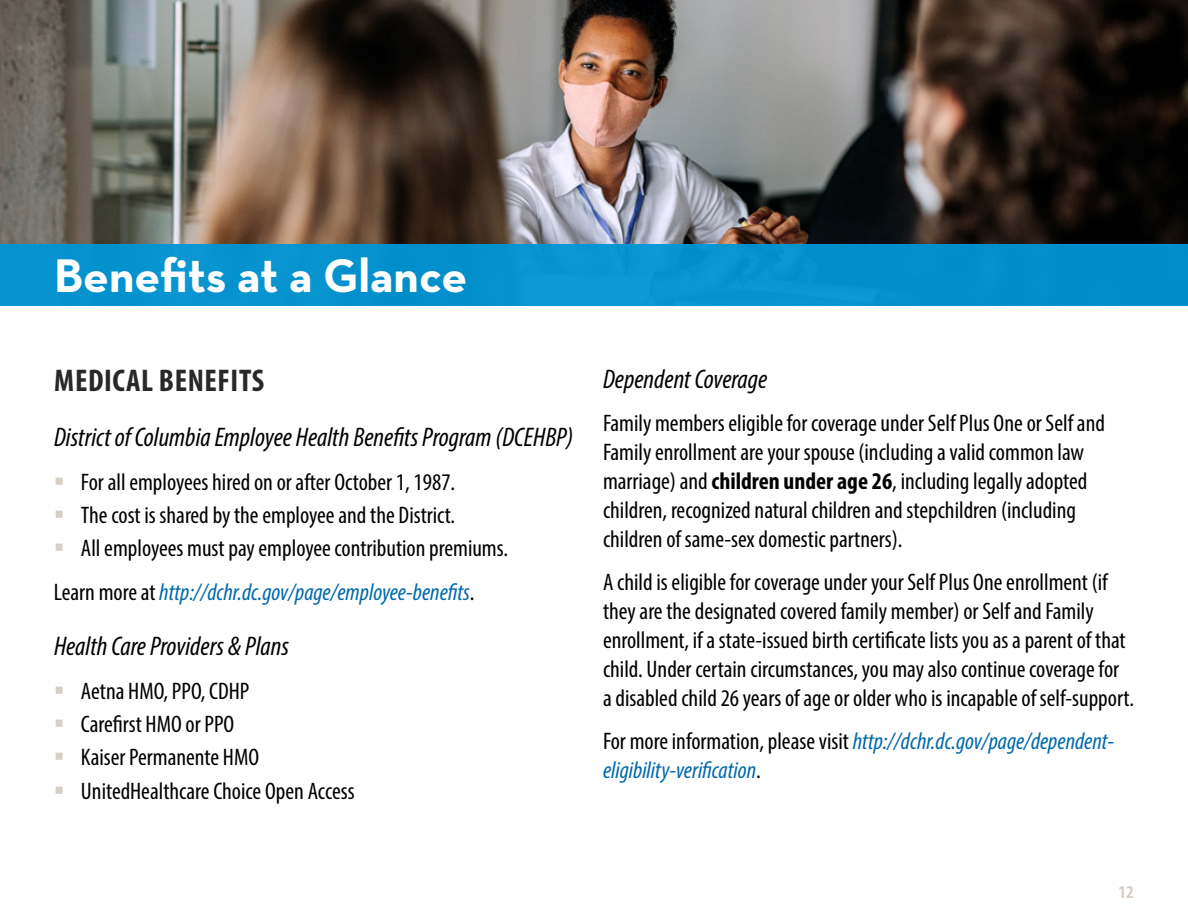
<style>
.page{position:relative;width:1188px;height:918px;background:#fff}
.page>*{position:absolute;margin:0;border:0;box-sizing:border-box;transform-origin:0 0}
.t1{font:700 48px "Neutra Text";color:#fff}
.t2{font:700 condensed 31.5px "Myriad Pro";letter-spacing:.02em;color:#292829}
.t3{font:italic condensed 27px "Myriad Pro";color:#000}
.t4{font:condensed 24px/28.8px "Myriad Pro";color:#000}
.t5{font:italic condensed 24px/28.8px "Myriad Pro";color:#0069aa}
.t6{font:700 condensed 18px "Myriad Pro";color:#d8cfc6}
.s1{font-style:normal;color:#000}
.s2{font-weight:700}
</style>
<div class="page">
<img style="left:0;top:0;width:1188px;height:245px">
<div style="left:0;top:245px;width:1188px;height:61px;background:#0492cd"></div>
<h1 class="t1" style="left:54px;top:246px;width:415px">Benefits at a Glance</h1>
<h2 class="t2" style="left:54px;top:361px;width:212px">MEDICAL BENEFITS</h2>
<p class="t3" style="left:54px;top:421px;width:521px">District of Columbia Employee Health Benefits Program (DCEHBP)</p>
<p class="t4" style="left:81px;top:465px;width:429px;line-height:33.3px">For all employees hired on or after October 1, 1987.<br>The cost is shared by the employee and the District.<br>All employees must pay employee contribution premiums.</p>
<p class="t5" style="left:54px;top:577px;width:422px"><span class="s1">Learn more at</span> http://dchr.dc.gov/page/employee-benefits<span class="s1">.</span></p>
<p class="t3" style="left:54px;top:630px;width:237px">Health Care Providers &amp; Plans</p>
<p class="t4" style="left:81px;top:674px;width:275px;line-height:33.3px">Aetna HMO, PPO, CDHP<br>Carefirst HMO or PPO<br>Kaiser Permanente HMO<br>UnitedHealthcare Choice Open Access</p>
<p class="t3" style="left:603px;top:362px;width:166px">Dependent Coverage</p>
<p class="t4" style="left:603px;top:409px;width:504px">Family members eligible for coverage under Self Plus One or Self and Family enrollment are your spouse (including a valid common law marriage) and <span class="s2">children under age 26</span>, including legally adopted children, recognized natural children and stepchildren (including children of same-sex domestic partners).</p>
<p class="t4" style="left:603px;top:568px;width:533px">A child is eligible for coverage under your Self Plus One enrollment (if they are the designated covered family member) or Self and Family enrollment, if a state-issued birth certificate lists you as a parent of that child. Under certain circumstances, you may also continue coverage for<br>a disabled child 26 years of age or older who is incapable of self-support.</p>
<p class="t5" style="left:603px;top:727px;width:513px"><span class="s1">For more information, please visit</span> http://dchr.dc.gov/page/dependent&shy;eligibility-verification<span class="s1">.</span></p>
<p class="t6" style="left:1119px;top:881px;width:17px">12</p>
</div>
